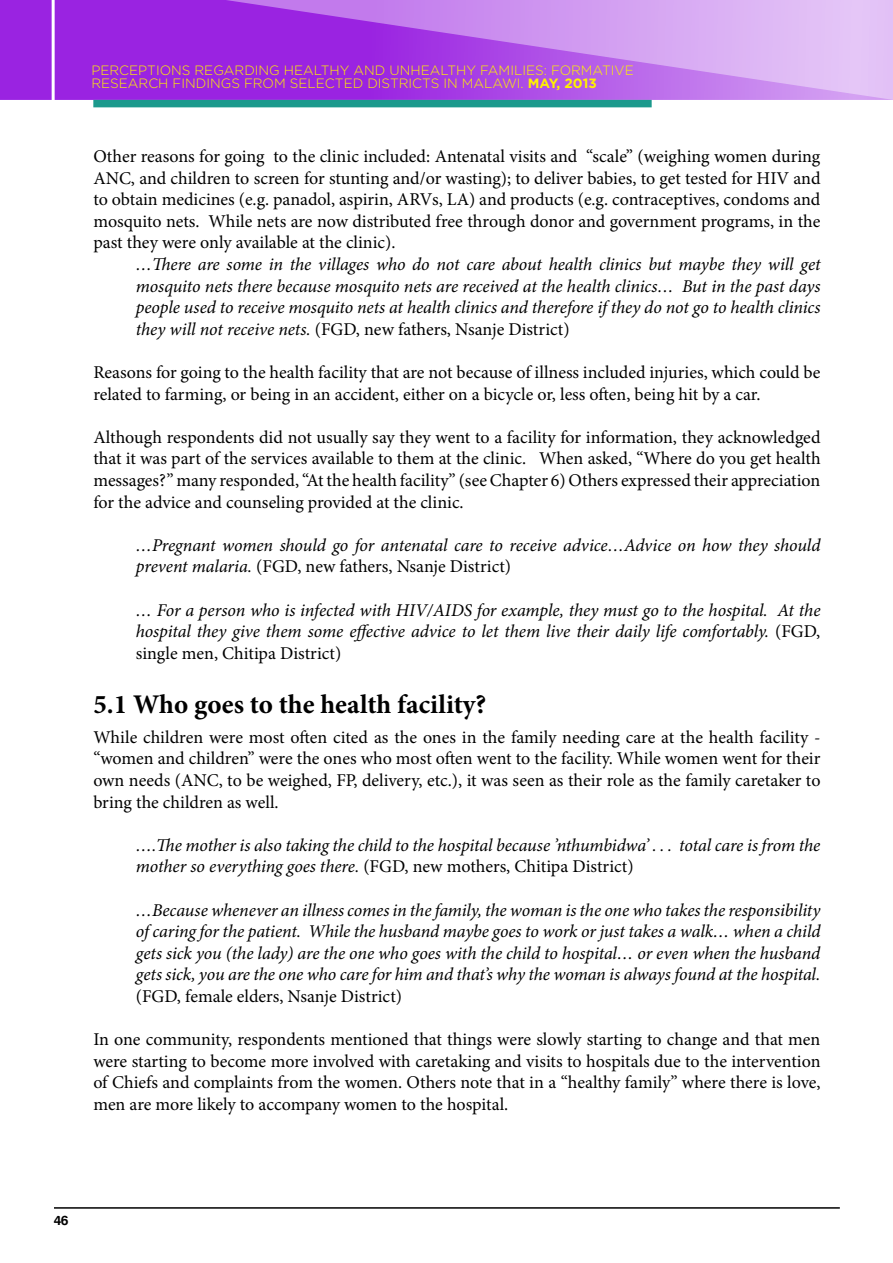
<style>
.page{position:relative;width:893px;height:1263px;background:#fff}
.page>*{position:absolute;margin:0;border:0;box-sizing:border-box;transform-origin:0 0}
.t1{font:700 27px "Minion Pro";color:#000}
.t2{font:18px/21.6px "Minion Pro";color:#000;text-align:justify}
.t3{font:italic 18px/21.6px "Minion Pro";letter-spacing:-.01em;color:#000;text-align:justify}
.t4{font:300 13.5px/13.5px "Gotham";color:#fff200}
.t5{font:13.5px "Harabara";color:#000}
.s1{font-weight:700}
.s2{font-style:normal}
</style>
<div class="page">
<div style="left:0;top:0;width:52px;height:100px;background:#9a23e1"></div>
<div style="left:93px;top:100px;width:559px;height:7px;background:#1b998c"></div>
<svg style="left:55px;top:0;width:838px;height:100px;background:#b763e9"></svg>
<hr style="left:54px;top:1207px;width:786px;height:2px;background:#000">
<p class="t4" style="left:91px;top:63px;width:544px">PERCEPTIONS REGARDING HEALTHY AND UNHEALTHY FAMILIES: FORMATIVE<br>RESEARCH FINDINGS FROM SELECTED DISTRICTS IN MALAWI . <span class="s1">May, 2013</span></p>
<p class="t2" style="left:93px;top:145px;width:729px">Other reasons for going to the clinic included: Antenatal visits and “scale” (weighing women during ANC, and children to screen for stunting and/or wasting); to deliver babies, to get tested for HIV and to obtain medicines (e.g. panadol, aspirin, ARVs, LA) and products (e.g. contraceptives, condoms and mosquito nets. While nets are now distributed free through donor and government programs, in the past they were only available at the clinic).</p>
<p class="t3" style="left:136px;top:253px;width:686px">…There are some in the villages who do not care about health clinics but maybe they will get mosquito nets there because mosquito nets are received at the health clinics… But in the past days people used to receive mosquito nets at health clinics and therefore if they do not go to health clinics they will not receive nets. <span class="s2">(FGD, new fathers, Nsanje District)</span></p>
<p class="t2" style="left:93px;top:361px;width:729px">Reasons for going to the health facility that are not because of illness included injuries, which could be related to farming, or being in an accident, either on a bicycle or, less often, being hit by a car.</p>
<p class="t2" style="left:93px;top:426px;width:729px">Although respondents did not usually say they went to a facility for information, they acknowledged that it was part of the services available to them at the clinic. When asked, “Where do you get health messages?” many responded, “At the health facility” (see Chapter 6) Others expressed their appreciation for the advice and counseling provided at the clinic.</p>
<p class="t3" style="left:136px;top:534px;width:686px">…Pregnant women should go for antenatal care to receive advice…Advice on how they should prevent malaria. <span class="s2">(FGD, new fathers, Nsanje District)</span></p>
<p class="t3" style="left:136px;top:599px;width:686px">… For a person who is infected with HIV/AIDS for example, they must go to the hospital. At the hospital they give them some effective advice to let them live their daily life comfortably. <span class="s2">(FGD, single men, Chitipa District)</span></p>
<h1 class="t1" style="left:93px;top:685px;width:394px">5.1 Who goes to the health facility?</h1>
<p class="t2" style="left:93px;top:726px;width:729px">While children were most often cited as the ones in the family needing care at the health facility - “women and children” were the ones who most often went to the facility. While women went for their own needs (ANC, to be weighed, FP, delivery, etc.), it was seen as their role as the family caretaker to bring the children as well.</p>
<p class="t3" style="left:136px;top:834px;width:686px">….The mother is also taking the child to the hospital because ’nthumbidwa’ . . . total care is from the mother so everything goes there. <span class="s2">(FGD, new mothers, Chitipa District)</span></p>
<p class="t3" style="left:136px;top:899px;width:686px">…Because whenever an illness comes in the family, the woman is the one who takes the responsibility of caring for the patient. While the husband maybe goes to work or just takes a walk… when a child gets sick you (the lady) are the one who goes with the child to hospital… or even when the husband gets sick, you are the one who care for him and that’s why the woman is always found at the hospital.</p>
<p class="t2" style="left:136px;top:985px;width:268px">(FGD, female elders, Nsanje District)</p>
<p class="t2" style="left:93px;top:1029px;width:729px">In one community, respondents mentioned that things were slowly starting to change and that men were starting to become more involved with caretaking and visits to hospitals due to the intervention of Chiefs and complaints from the women. Others note that in a “healthy family” where there is love, men are more likely to accompany women to the hospital.</p>
<p class="t5" style="left:54px;top:1213px;width:16px">46</p>
</div>
